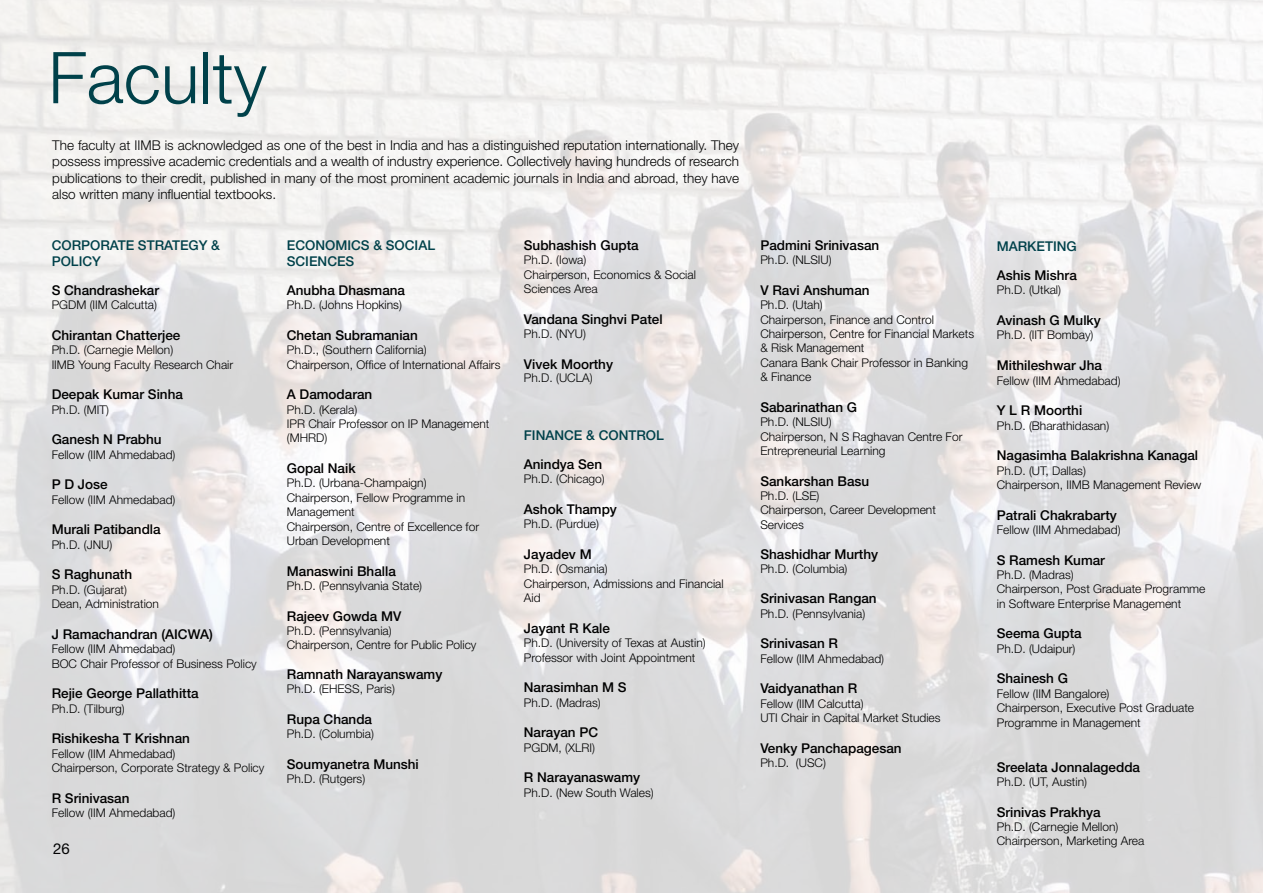
<style>
.page{position:relative;width:1263px;height:893px;background:#fff}
.page>*{position:absolute;margin:0;border:0;box-sizing:border-box;transform-origin:0 0}
.t1{font:300 71.55px "Helvetica Neue";color:#00414a}
.t2{font:15px "Helvetica Neue";color:#000}
.t3{font:500 13.5px "Helvetica Neue";color:#000}
.t4{font:300 13.5px/16.2px "Helvetica Neue";color:#000;text-align:justify}
.t5{font:500 13.5px/16.2px "Helvetica Neue";color:#00414a}
.t6{font:300 12px/14.4px "Helvetica Neue";color:#000}
</style>
<div class="page">
<img style="left:0;top:0;width:1263px;height:893px">
<h1 class="t1" style="left:48px;top:34px;width:220px">Faculty</h1>
<p class="t4" style="left:52px;top:137px;width:688px">The faculty at IIMB is acknowledged as one of the best in India and has a distinguished reputation internationally. They possess impressive academic credentials and a wealth of industry experience. Collectively having hundreds of research publications to their credit, published in many of the most prominent academic journals in India and abroad, they have also written many influential textbooks.</p>
<p class="t5" style="left:52px;top:237px;width:170px">CORPORATE STRATEGY &amp;<br>POLICY</p>
<p class="t3" style="left:52px;top:282px;width:109px">S Chandrashekar</p>
<p class="t6" style="left:52px;top:298px;width:107px">PGDM (IIM Calcutta)</p>
<p class="t3" style="left:52px;top:327px;width:130px">Chirantan Chatterjee</p>
<p class="t6" style="left:52px;top:343px;width:183px">Ph.D. (Carnegie Mellon)<br>IIMB Young Faculty Research Chair</p>
<p class="t3" style="left:52px;top:386px;width:133px">Deepak Kumar Sinha</p>
<p class="t6" style="left:52px;top:402px;width:59px">Ph.D. (MIT)</p>
<p class="t3" style="left:52px;top:431px;width:112px">Ganesh N Prabhu</p>
<p class="t6" style="left:52px;top:447px;width:125px">Fellow (IIM Ahmedabad)</p>
<p class="t3" style="left:52px;top:476px;width:58px">P D Jose</p>
<p class="t6" style="left:52px;top:492px;width:125px">Fellow (IIM Ahmedabad)</p>
<p class="t3" style="left:52px;top:521px;width:111px">Murali Patibandla</p>
<p class="t6" style="left:52px;top:537px;width:62px">Ph.D. (JNU)</p>
<p class="t3" style="left:52px;top:566px;width:82px">S Raghunath</p>
<p class="t6" style="left:52px;top:582px;width:109px">Ph.D. (Gujarat)<br>Dean, Administration</p>
<p class="t3" style="left:52px;top:626px;width:163px">J Ramachandran (AICWA)</p>
<p class="t6" style="left:52px;top:641px;width:207px">Fellow (IIM Ahmedabad)<br>BOC Chair Professor of Business Policy</p>
<p class="t3" style="left:52px;top:685px;width:149px">Rejie George Pallathitta</p>
<p class="t6" style="left:52px;top:701px;width:75px">Ph.D. (Tilburg)</p>
<p class="t3" style="left:52px;top:730px;width:140px">Rishikesha T Krishnan</p>
<p class="t6" style="left:52px;top:746px;width:214px">Fellow (IIM Ahmedabad)<br>Chairperson, Corporate Strategy &amp; Policy</p>
<p class="t3" style="left:52px;top:790px;width:79px">R Srinivasan</p>
<p class="t6" style="left:52px;top:805px;width:125px">Fellow (IIM Ahmedabad)</p>
<p class="t5" style="left:287px;top:237px;width:150px">ECONOMICS &amp; SOCIAL<br>SCIENCES</p>
<p class="t3" style="left:287px;top:282px;width:120px">Anubha Dhasmana</p>
<p class="t6" style="left:287px;top:298px;width:117px">Ph.D. (Johns Hopkins)</p>
<p class="t3" style="left:287px;top:327px;width:133px">Chetan Subramanian</p>
<p class="t6" style="left:287px;top:343px;width:215px">Ph.D., (Southern California)<br>Chairperson, Office of International Affairs</p>
<p class="t3" style="left:287px;top:386px;width:87px">A Damodaran</p>
<p class="t6" style="left:287px;top:402px;width:204px">Ph.D. (Kerala)<br>IPR Chair Professor on IP Management (MHRD)</p>
<p class="t3" style="left:287px;top:460px;width:70px">Gopal Naik</p>
<p class="t6" style="left:287px;top:476px;width:194px">Ph.D. (Urbana-Champaign)<br>Chairperson, Fellow Programme in<br>Management<br>Chairperson, Centre of Excellence for<br>Urban Development</p>
<p class="t3" style="left:287px;top:563px;width:111px">Manaswini Bhalla</p>
<p class="t6" style="left:287px;top:578px;width:137px">Ph.D. (Pennsylvania State)</p>
<p class="t3" style="left:287px;top:608px;width:116px">Rajeev Gowda MV</p>
<p class="t6" style="left:287px;top:624px;width:191px;line-height:13.8px">Ph.D. (Pennsylvania)<br>Chairperson, Centre for Public Policy</p>
<p class="t3" style="left:287px;top:666px;width:157px">Ramnath Narayanswamy</p>
<p class="t6" style="left:287px;top:682px;width:110px">Ph.D. (EHESS, Paris)</p>
<p class="t3" style="left:287px;top:711px;width:87px">Rupa Chanda</p>
<p class="t6" style="left:287px;top:727px;width:89px">Ph.D. (Columbia)</p>
<p class="t3" style="left:287px;top:756px;width:134px">Soumyanetra Munshi</p>
<p class="t6" style="left:287px;top:772px;width:80px">Ph.D. (Rutgers)</p>
<p class="t3" style="left:524px;top:237px;width:116px">Subhashish Gupta</p>
<p class="t6" style="left:524px;top:252px;width:174px">Ph.D. (Iowa)<br>Chairperson, Economics &amp; Social<br>Sciences Area</p>
<p class="t3" style="left:524px;top:311px;width:140px">Vandana Singhvi Patel</p>
<p class="t6" style="left:524px;top:326px;width:64px">Ph.D. (NYU)</p>
<p class="t3" style="left:524px;top:356px;width:91px">Vivek Moorthy</p>
<p class="t6" style="left:524px;top:371px;width:70px">Ph.D. (UCLA)</p>
<p class="t5" style="left:524px;top:427px;width:142px">FINANCE &amp; CONTROL</p>
<p class="t3" style="left:524px;top:456px;width:80px">Anindya Sen</p>
<p class="t6" style="left:524px;top:472px;width:82px">Ph.D. (Chicago)</p>
<p class="t3" style="left:524px;top:501px;width:95px">Ashok Thampy</p>
<p class="t6" style="left:524px;top:517px;width:77px">Ph.D. (Purdue)</p>
<p class="t3" style="left:524px;top:546px;width:69px">Jayadev M</p>
<p class="t6" style="left:524px;top:562px;width:201px">Ph.D. (Osmania)<br>Chairperson, Admissions and Financial<br>Aid</p>
<p class="t3" style="left:524px;top:620px;width:88px">Jayant R Kale</p>
<p class="t6" style="left:524px;top:635px;width:183px">Ph.D. (University of Texas at Austin)<br>Professor with Joint Appointment</p>
<p class="t3" style="left:524px;top:679px;width:104px">Narasimhan M S</p>
<p class="t6" style="left:524px;top:695px;width:78px">Ph.D. (Madras)</p>
<p class="t3" style="left:524px;top:724px;width:76px">Narayan PC</p>
<p class="t6" style="left:524px;top:740px;width:73px">PGDM, (XLRI)</p>
<p class="t3" style="left:524px;top:769px;width:118px">R Narayanaswamy</p>
<p class="t6" style="left:524px;top:785px;width:131px">Ph.D. (New South Wales)</p>
<p class="t2" style="left:53px;top:839px;width:18px">26</p>
<p class="t3" style="left:760px;top:237px;width:121px">Padmini Srinivasan</p>
<p class="t6" style="left:760px;top:252px;width:73px">Ph.D. (NLSIU)</p>
<p class="t3" style="left:760px;top:282px;width:111px">V Ravi Anshuman</p>
<p class="t6" style="left:760px;top:297px;width:215px">Ph.D. (Utah)<br>Chairperson, Finance and Control<br>Chairperson, Centre for Financial Markets &amp; Risk Management<br>Canara Bank Chair Professor in Banking &amp; Finance</p>
<p class="t3" style="left:760px;top:399px;width:98px">Sabarinathan G</p>
<p class="t6" style="left:760px;top:414px;width:204px">Ph.D. (NLSIU)<br>Chairperson, N S Raghavan Centre For<br>Entrepreneurial Learning</p>
<p class="t3" style="left:760px;top:473px;width:111px">Sankarshan Basu</p>
<p class="t6" style="left:760px;top:488px;width:177px">Ph.D. (LSE)<br>Chairperson, Career Development<br>Services</p>
<p class="t3" style="left:760px;top:546px;width:119px">Shashidhar Murthy</p>
<p class="t6" style="left:760px;top:561px;width:89px">Ph.D. (Columbia)</p>
<p class="t3" style="left:760px;top:590px;width:118px">Srinivasan Rangan</p>
<p class="t6" style="left:760px;top:606px;width:106px">Ph.D. (Pennsylvania)</p>
<p class="t3" style="left:760px;top:635px;width:79px">Srinivasan R</p>
<p class="t6" style="left:760px;top:651px;width:125px">Fellow (IIM Ahmedabad)</p>
<p class="t3" style="left:760px;top:680px;width:99px">Vaidyanathan R</p>
<p class="t6" style="left:760px;top:696px;width:182px">Fellow (IIM Calcutta)<br>UTI Chair in Capital Market Studies</p>
<p class="t3" style="left:760px;top:740px;width:143px">Venky Panchapagesan</p>
<p class="t6" style="left:760px;top:755px;width:67px">Ph.D. (USC)</p>
<p class="t5" style="left:997px;top:238px;width:82px">MARKETING</p>
<p class="t3" style="left:997px;top:267px;width:82px">Ashis Mishra</p>
<p class="t6" style="left:997px;top:283px;width:66px">Ph.D. (Utkal)</p>
<p class="t3" style="left:997px;top:312px;width:106px">Avinash G Mulky</p>
<p class="t6" style="left:997px;top:328px;width:98px">Ph.D. (IIT Bombay)</p>
<p class="t3" style="left:997px;top:357px;width:107px">Mithileshwar Jha</p>
<p class="t6" style="left:997px;top:373px;width:125px">Fellow (IIM Ahmedabad)</p>
<p class="t3" style="left:997px;top:402px;width:87px">Y L R Moorthi</p>
<p class="t6" style="left:997px;top:418px;width:114px">Ph.D. (Bharathidasan)</p>
<p class="t3" style="left:997px;top:447px;width:203px">Nagasimha Balakrishna Kanagal</p>
<p class="t6" style="left:997px;top:463px;width:206px">Ph.D. (UT, Dallas)<br>Chairperson, IIMB Management Review</p>
<p class="t3" style="left:997px;top:507px;width:122px">Patrali Chakrabarty</p>
<p class="t6" style="left:997px;top:522px;width:125px">Fellow (IIM Ahmedabad)</p>
<p class="t3" style="left:997px;top:552px;width:110px">S Ramesh Kumar</p>
<p class="t6" style="left:997px;top:567px;width:210px">Ph.D. (Madras)<br>Chairperson, Post Graduate Programme in Software Enterprise Management</p>
<p class="t3" style="left:997px;top:625px;width:87px">Seema Gupta</p>
<p class="t6" style="left:997px;top:641px;width:80px">Ph.D. (Udaipur)</p>
<p class="t3" style="left:997px;top:670px;width:73px">Shainesh G</p>
<p class="t6" style="left:997px;top:686px;width:199px">Fellow (IIM Bangalore)<br>Chairperson, Executive Post Graduate<br>Programme in Management</p>
<p class="t3" style="left:997px;top:759px;width:145px">Sreelata Jonnalagedda</p>
<p class="t6" style="left:997px;top:774px;width:92px">Ph.D. (UT, Austin)</p>
<p class="t3" style="left:997px;top:804px;width:105px">Srinivas Prakhya</p>
<p class="t6" style="left:997px;top:819px;width:149px">Ph.D. (Carnegie Mellon)<br>Chairperson, Marketing Area</p>
</div>
